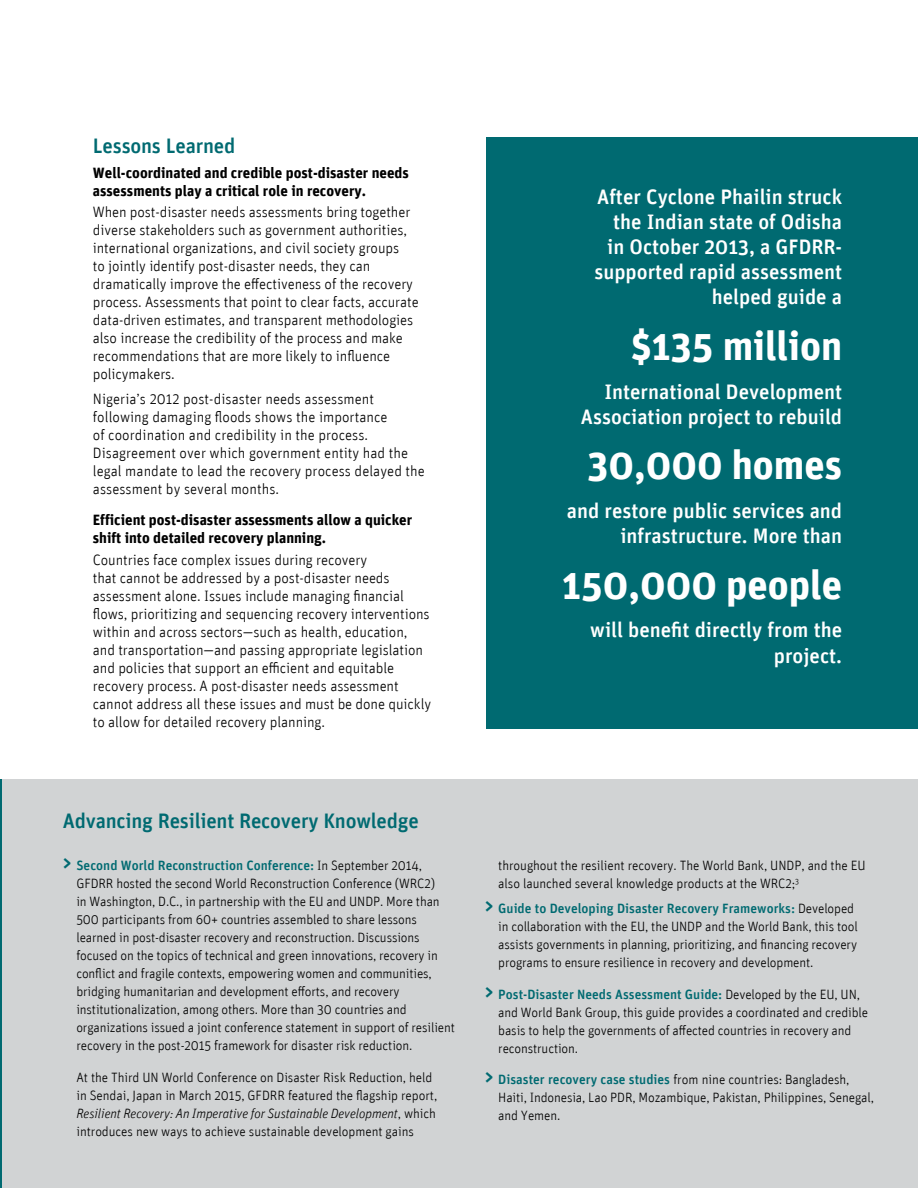
<style>
.page{position:relative;width:918px;height:1188px;background:#fff}
.page>*{position:absolute;margin:0;border:0;box-sizing:border-box;transform-origin:0 0}
.t1{font:700 40.5px "Unit";color:#fff}
.t2{font:500 21px/25.2px "Unit";color:#fff;text-align:right}
.t3{font:500 21px "Unit";letter-spacing:-.01em;color:#006a71}
.t4{font:300 15px/18px "Unit";letter-spacing:-.005em;color:#000}
.t5{font:700 15px/18px "Unit";color:#000}
.t6{font:300 13.5px/18px "Unit";letter-spacing:-.01em;color:#000}
.s1{font-weight:500;font-size:22.5px;color:#006a71}
.s2{font-weight:500;color:#006a71}
.s3{font-style:italic}
</style>
<div class="page">
<hr style="left:0;top:779px;width:2px;height:409px;background:#006a71">
<div style="left:486px;top:137px;width:432px;height:591px;background:#006a71"></div>
<div style="left:2px;top:779px;width:916px;height:409px;background:#d1d3d4"></div>
<h2 class="t3" style="left:93px;top:133px;width:144px">Lessons Learned</h2>
<p class="t5" style="left:93px;top:163px;width:318px">Well-coordinated and credible post-disaster needs assessments play a critical role in recovery.</p>
<p class="t4" style="left:93px;top:203px;width:327px">When post-disaster needs assessments bring together diverse stakeholders such as government authorities, international organizations, and civil society groups<br>to jointly identify post-disaster needs, they can dramatically improve the effectiveness of the recovery process. Assessments that point to clear facts, accurate data-driven estimates, and transparent methodologies also increase the credibility of the process and make recommendations that are more likely to influence policymakers.</p>
<p class="t4" style="left:93px;top:389px;width:334px">Nigeria’s 2012 post-disaster needs assessment following damaging floods shows the importance<br>of coordination and credibility in the process.<br>Disagreement over which government entity had the legal mandate to lead the recovery process delayed the assessment by several months.</p>
<p class="t5" style="left:93px;top:511px;width:321px">Efficient post-disaster assessments allow a quicker shift into detailed recovery planning.</p>
<p class="t4" style="left:93px;top:550px;width:340px">Countries face complex issues during recovery<br>that cannot be addressed by a post-disaster needs assessment alone. Issues include managing financial flows, prioritizing and sequencing recovery interventions within and across sectors—such as health, education, and transportation—and passing appropriate legislation and policies that support an efficient and equitable recovery process. A post-disaster needs assessment cannot address all these issues and must be done quickly to allow for detailed recovery planning.</p>
<h2 class="t2" style="left:594px;top:183px;width:249px">After Cyclone Phailin struck the Indian state of Odisha in October 2013, a GFDRR&shy;supported rapid assessment helped guide a</h2>
<h1 class="t1" style="left:631px;top:321px;width:213px">$135 million</h1>
<h2 class="t2" style="left:581px;top:378px;width:263px">International Development<br>Association project to rebuild</h2>
<h1 class="t1" style="left:587px;top:441px;width:256px">30,000 homes</h1>
<h2 class="t2" style="left:567px;top:498px;width:277px">and restore public services and infrastructure. More than</h2>
<h1 class="t1" style="left:562px;top:560px;width:282px">150,000 people</h1>
<h2 class="t2" style="left:590px;top:617px;width:253px">will benefit directly from the project.</h2>
<h2 class="t3" style="left:63px;top:808px;width:357px">Advancing Resilient Recovery Knowledge</h2>
<p class="t6" style="left:76px;top:857px;width:380px;text-indent:-14px"><span class="s1">&gt;</span> <span class="s2">Second World Reconstruction Conference:</span> In September 2014, GFDRR hosted the second World Reconstruction Conference (WRC2)<br>in Washington, D.C., in partnership with the EU and UNDP. More than 500 participants from 60+ countries assembled to share lessons learned in post-disaster recovery and reconstruction. Discussions focused on the topics of technical and green innovations, recovery in conflict and fragile contexts, empowering women and communities, bridging humanitarian and development efforts, and recovery institutionalization, among others. More than 30 countries and organizations issued a joint conference statement in support of resilient recovery in the post-2015 framework for disaster risk reduction.</p>
<p class="t6" style="left:76px;top:1068px;width:362px">At the Third UN World Conference on Disaster Risk Reduction, held in Sendai, Japan in March 2015, GFDRR featured the flagship report, <span class="s3">Resilient Recovery: An Imperative for Sustainable Development</span>, which introduces new ways to achieve sustainable development gains</p>
<p class="t6" style="left:498px;top:856px;width:369px">throughout the resilient recovery. The World Bank, UNDP, and the EU also launched several knowledge products at the WRC2;<sup>3</sup></p>
<p class="t6" style="left:498px;top:899px;width:361px;text-indent:-14px"><span class="s1">&gt;</span> <span class="s2">Guide to Developing Disaster Recovery Frameworks:</span> Developed in collaboration with the EU, the UNDP and the World Bank, this tool assists governments in planning, prioritizing, and financing recovery programs to ensure resilience in recovery and development.</p>
<p class="t6" style="left:498px;top:985px;width:371px;text-indent:-14px"><span class="s1">&gt;</span> <span class="s2">Post-Disaster Needs Assessment Guide:</span> Developed by the EU, UN, and World Bank Group, this guide provides a coordinated and credible basis to help the governments of affected countries in recovery and reconstruction.</p>
<p class="t6" style="left:498px;top:1070px;width:377px;text-indent:-14px"><span class="s1">&gt;</span> <span class="s2">Disaster recovery case studies</span> from nine countries: Bangladesh,<br>Haiti, Indonesia, Lao PDR, Mozambique, Pakistan, Philippines, Senegal, and Yemen.</p>
</div>
